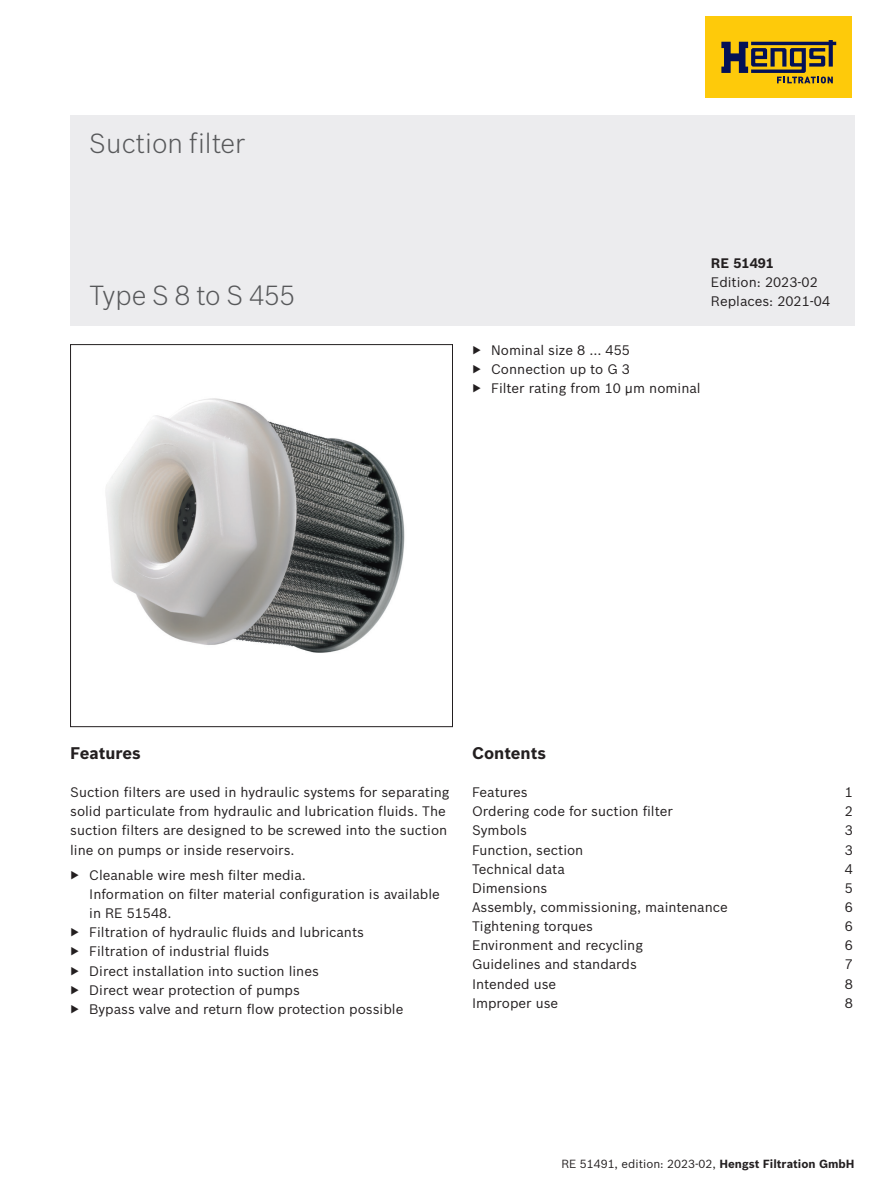
<style>
.page{position:relative;width:893px;height:1191px;background:#fff}
.page>*{position:absolute;margin:0;border:0;box-sizing:border-box;transform-origin:0 0}
.Titel{font:300 27px "Bosch Sans";color:#57585a}
.Kopfzeile{font:700 16.5px "Bosch Sans";color:#231f20}
.Fließtext{font:13.5px/19.2px "Bosch Sans";color:#231f20}
.Fließtext_bold{font:700 13.5px "Bosch Sans";color:#231f20}
.t1{font:11.55px "Bosch Sans";color:#231f20}
.s1{font-weight:700}
</style>
<div class="page">
<div style="left:70px;top:115px;width:785px;height:210px;background:#ececee"></div>
<div style="left:705px;top:17px;width:147px;height:81px;background:#feca0a"></div>
<svg style="left:721px;top:40px;width:115px;height:43px"></svg>
<img style="left:105px;top:398px;width:300px;height:255px">
<div style="left:70px;top:344px;width:383px;height:383px;border:1px solid #231f20"></div>
<p class="Titel" style="left:89px;top:125px;width:157px">Suction filter</p>
<p class="Fließtext_bold" style="left:711px;top:253px;width:65px">RE 51491</p>
<p class="Fließtext" style="left:711px;top:272px;width:108px">Edition: 2023-02</p>
<p class="Titel" style="left:89px;top:276px;width:207px">Type S 8 to S 455</p>
<p class="Fließtext" style="left:711px;top:291px;width:121px">Replaces: 2021-04</p>
<p class="Fließtext" style="left:472px;top:339px;width:160px">▶ Nominal size 8 ... 455</p>
<p class="Fließtext" style="left:472px;top:358px;width:160px">▶ Connection up to G 3</p>
<p class="Fließtext" style="left:472px;top:377px;width:230px">▶ Filter rating from 10 µm nominal</p>
<p class="Kopfzeile" style="left:70px;top:740px;width:72px">Features</p>
<p class="Fließtext" style="left:70px;top:782px;width:381px">Suction filters are used in hydraulic systems for separating solid particulate from hydraulic and lubrication fluids. The suction filters are designed to be screwed into the suction line on pumps or inside reservoirs.</p>
<p class="Fließtext" style="left:89px;top:864px;width:352px;text-indent:-19px">▶ Cleanable wire mesh filter media.<br>Information on filter material configuration is available in RE 51548.</p>
<p class="Fließtext" style="left:70px;top:922px;width:295px">▶ Filtration of hydraulic fluids and lubricants</p>
<p class="Fließtext" style="left:70px;top:941px;width:201px">▶ Filtration of industrial fluids</p>
<p class="Fließtext" style="left:70px;top:960px;width:250px">▶ Direct installation into suction lines</p>
<p class="Fließtext" style="left:70px;top:979px;width:231px">▶ Direct wear protection of pumps</p>
<p class="Fließtext" style="left:70px;top:998px;width:335px">▶ Bypass valve and return flow protection possible</p>
<p class="Kopfzeile" style="left:472px;top:740px;width:76px">Contents</p>
<p class="Fließtext" style="left:472px;top:782px;width:57px">Features</p>
<p class="Fließtext" style="left:845px;top:782px;width:10px">1</p>
<p class="Fließtext" style="left:472px;top:801px;width:202px">Ordering code for suction filter</p>
<p class="Fließtext" style="left:845px;top:801px;width:10px">2</p>
<p class="Fließtext" style="left:472px;top:820px;width:57px">Symbols</p>
<p class="Fließtext" style="left:845px;top:820px;width:10px">3</p>
<p class="Fließtext" style="left:472px;top:839px;width:113px">Function, section</p>
<p class="Fließtext" style="left:845px;top:839px;width:10px">3</p>
<p class="Fließtext" style="left:472px;top:858px;width:94px">Technical data</p>
<p class="Fließtext" style="left:845px;top:858px;width:10px">4</p>
<p class="Fließtext" style="left:472px;top:877px;width:77px">Dimensions</p>
<p class="Fließtext" style="left:845px;top:877px;width:10px">5</p>
<p class="Fließtext" style="left:472px;top:896px;width:257px">Assembly, commissioning, maintenance</p>
<p class="Fließtext" style="left:845px;top:896px;width:10px">6</p>
<p class="Fließtext" style="left:472px;top:915px;width:123px">Tightening torques</p>
<p class="Fließtext" style="left:845px;top:915px;width:10px">6</p>
<p class="Fließtext" style="left:472px;top:935px;width:172px">Environment and recycling</p>
<p class="Fließtext" style="left:845px;top:935px;width:10px">6</p>
<p class="Fließtext" style="left:472px;top:954px;width:167px">Guidelines and standards</p>
<p class="Fließtext" style="left:845px;top:954px;width:10px">7</p>
<p class="Fließtext" style="left:472px;top:973px;width:86px">Intended use</p>
<p class="Fließtext" style="left:845px;top:973px;width:10px">8</p>
<p class="Fließtext" style="left:472px;top:992px;width:88px">Improper use</p>
<p class="Fließtext" style="left:845px;top:992px;width:10px">8</p>
<p class="t1" style="left:561px;top:1154px;width:295px">RE 51491, edition: 2023-02, <span class="s1">Hengst Filtration GmbH</span></p>
</div>
